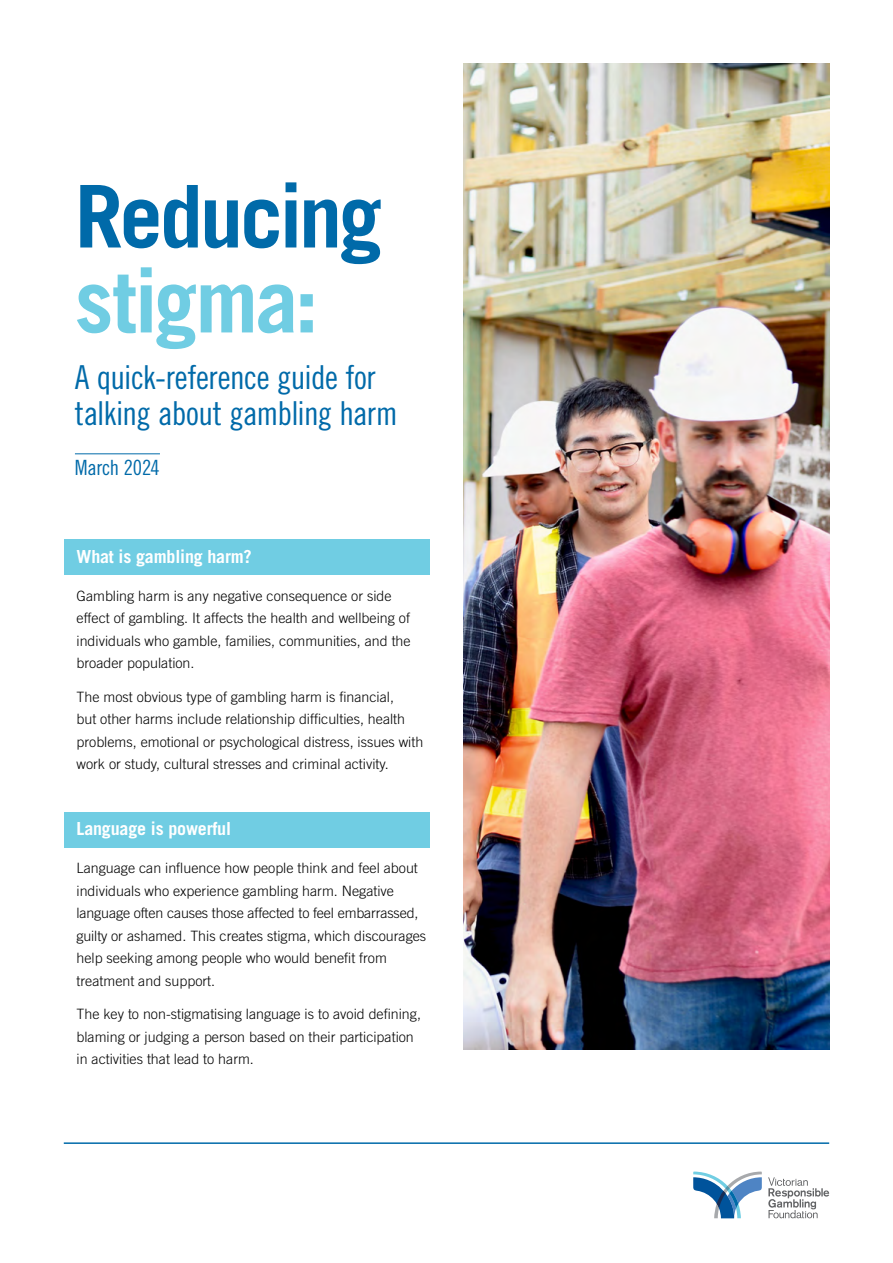
<style>
.page{position:relative;width:893px;height:1263px;background:#fff}
.page>*{position:absolute;margin:0;border:0;box-sizing:border-box;transform-origin:0 0}
.t1{font:700 86.55px "Trade Gothic LT Pro";letter-spacing:-.035em;color:#006aa9}
.t2{font:700 86.55px "Trade Gothic LT Pro";letter-spacing:-.03em;color:#70cde3}
.t3{font:33px/36px "Trade Gothic LT Pro Cn 18";letter-spacing:-.02em;color:#006aa9}
.t4{font:21px "Trade Gothic LT Pro Cn 18";letter-spacing:-.015em;color:#006aa9}
.t5{font:700 18px "Trade Gothic LT Std";letter-spacing:-.01em;color:#fff}
.t6{font:300 14.25px/22.5px "Trade Gothic LT Std";color:#000}
</style>
<div class="page">
<svg style="left:768px;top:1177px;width:61px;height:41px"></svg>
<svg style="left:693px;top:1171px;width:69px;height:47px"></svg>
<hr style="left:64px;top:1142px;width:765px;height:2px;background:#006aa9">
<img style="left:463px;top:64px;width:366px;height:985px">
<div style="left:64px;top:540px;width:365px;height:35px;background:#70cde3"></div>
<div style="left:64px;top:812px;width:365px;height:35px;background:#70cde3"></div>
<hr style="left:75px;top:453px;width:85px;height:1px;background:#006aa9">
<h1 class="t1" style="left:75px;top:163px;width:309px">Reducing</h1>
<h1 class="t2" style="left:75px;top:248px;width:245px">stigma:</h1>
<h2 class="t3" style="left:75px;top:359px;width:324px">A quick-reference guide for talking about gambling harm</h2>
<h3 class="t4" style="left:75px;top:455px;width:87px">March 2024</h3>
<p class="t5" style="left:77px;top:545px;width:177px">What is gambling harm?</p>
<p class="t6" style="left:77px;top:584px;width:336px">Gambling harm is any negative consequence or side effect of gambling. It affects the health and wellbeing of individuals who gamble, families, communities, and the broader population.</p>
<p class="t6" style="left:77px;top:685px;width:348px">The most obvious type of gambling harm is financial,<br>but other harms include relationship difficulties, health problems, emotional or psychological distress, issues with work or study, cultural stresses and criminal activity.</p>
<p class="t5" style="left:77px;top:818px;width:156px">Language is powerful</p>
<p class="t6" style="left:77px;top:857px;width:351px">Language can influence how people think and feel about individuals who experience gambling harm. Negative language often causes those affected to feel embarrassed, guilty or ashamed. This creates stigma, which discourages help seeking among people who would benefit from treatment and support.</p>
<p class="t6" style="left:77px;top:1002px;width:346px">The key to non-stigmatising language is to avoid defining, blaming or judging a person based on their participation in activities that lead to harm.</p>
</div>
